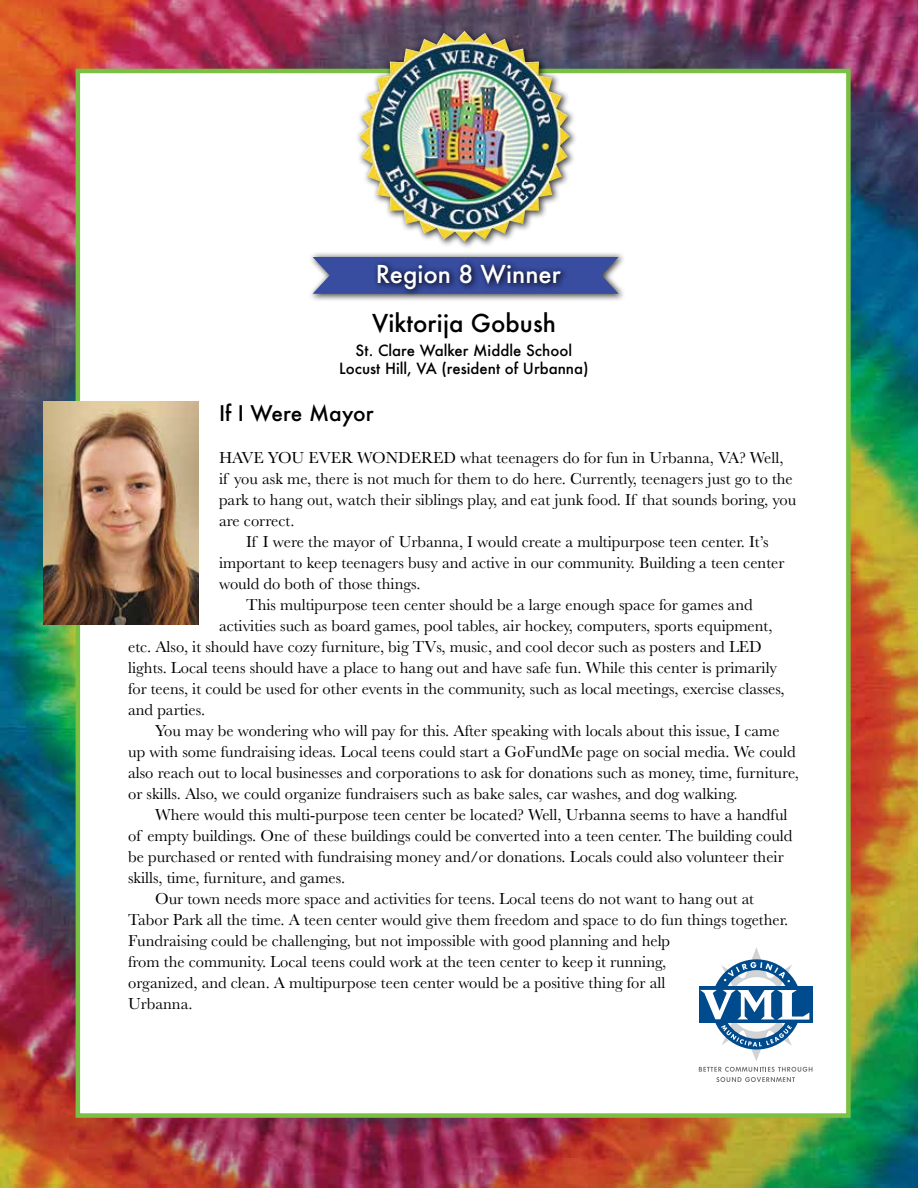
<style>
.page{position:relative;width:918px;height:1188px;background:#fff}
.page>*{position:absolute;margin:0;border:0;box-sizing:border-box;transform-origin:0 0}
.t1{font:500 24px "Futura";color:#000}
.t2{font:500 24px "Futura";color:#fff}
.t3{font:500 21px "Futura";color:#000}
.t4{font:16.5px "Baskerville";color:#000}
.t5{font:500 15px/18px "Futura";color:#000;text-align:center}
</style>
<div class="page">
<img style="left:1px;top:0;width:917px;height:1188px">
<div style="left:76px;top:69px;width:775px;height:1049px;background:#fff;border:4px solid #7ac143"></div>
<div style="left:308px;top:252px;width:319px;height:51px;background:#000;opacity:.75"></div>
<svg style="left:313px;top:257px;width:306px;height:37px;background:#4e5fa6"></svg>
<div style="left:373px;top:259px;width:196px;height:38px;background:#000;opacity:.75"></div>
<div style="left:355px;top:26px;width:223px;height:224px;background:#000;opacity:.75"></div>
<img style="left:420px;top:32px;width:44px;height:17px">
<div style="left:699px;top:986px;width:114px;height:37px;background:#004b8d"></div>
<svg style="left:700px;top:947px;width:109px;height:114px"></svg>
<svg style="left:699px;top:1067px;width:113px;height:15px"></svg>
<img style="left:43px;top:402px;width:156px;height:223px">
<h1 class="t2" style="left:376px;top:257px;width:187px">Region 8 Winner</h1>
<h1 class="t1" style="left:372px;top:306px;width:185px">Viktorija Gobush</h1>
<p class="t5" style="left:339px;top:342px;width:251px">St. Clare Walker Middle School<br>Locust Hill, VA (resident of Urbanna)</p>
<p class="t3" style="left:219px;top:398px;width:156px">If I Were Mayor</p>
<p class="t4" style="left:219px;top:447px;width:566px">HAVE YOU EVER WONDERED what teenagers do for fun in Urbanna, VA? Well,</p>
<p class="t4" style="left:219px;top:468px;width:575px">if you ask me, there is not much for them to do here. Currently, teenagers just go to the</p>
<p class="t4" style="left:219px;top:489px;width:579px">park to hang out, watch their siblings play, and eat junk food. If that sounds boring, you</p>
<p class="t4" style="left:219px;top:510px;width:77px">are correct.</p>
<p class="t4" style="left:246px;top:531px;width:524px">If I were the mayor of Urbanna, I would create a multipurpose teen center. It’s</p>
<p class="t4" style="left:219px;top:552px;width:567px">important to keep teenagers busy and active in our community. Building a teen center</p>
<p class="t4" style="left:219px;top:573px;width:203px">would do both of those things.</p>
<p class="t4" style="left:246px;top:594px;width:508px">This multipurpose teen center should be a large enough space for games and</p>
<p class="t4" style="left:219px;top:615px;width:555px">activities such as board games, pool tables, air hockey, computers, sports equipment,</p>
<p class="t4" style="left:128px;top:636px;width:635px">etc. Also, it should have cozy furniture, big TVs, music, and cool decor such as posters and LED</p>
<p class="t4" style="left:128px;top:657px;width:651px">lights. Local teens should have a place to hang out and have safe fun. While this center is primarily</p>
<p class="t4" style="left:128px;top:678px;width:658px">for teens, it could be used for other events in the community, such as local meetings, exercise classes,</p>
<p class="t4" style="left:128px;top:699px;width:79px">and parties.</p>
<p class="t4" style="left:155px;top:720px;width:626px">You may be wondering who will pay for this. After speaking with locals about this issue, I came</p>
<p class="t4" style="left:128px;top:741px;width:669px">up with some fundraising ideas. Local teens could start a GoFundMe page on social media. We could</p>
<p class="t4" style="left:128px;top:762px;width:672px">also reach out to local businesses and corporations to ask for donations such as money, time, furniture,</p>
<p class="t4" style="left:128px;top:783px;width:611px">or skills. Also, we could organize fundraisers such as bake sales, car washes, and dog walking.</p>
<p class="t4" style="left:155px;top:804px;width:634px">Where would this multi-purpose teen center be located? Well, Urbanna seems to have a handful</p>
<p class="t4" style="left:128px;top:825px;width:666px">of empty buildings. One of these buildings could be converted into a teen center. The building could</p>
<p class="t4" style="left:128px;top:846px;width:657px">be purchased or rented with fundraising money and/or donations. Locals could also volunteer their</p>
<p class="t4" style="left:128px;top:867px;width:219px">skills, time, furniture, and games.</p>
<p class="t4" style="left:155px;top:888px;width:600px">Our town needs more space and activities for teens. Local teens do not want to hang out at</p>
<p class="t4" style="left:128px;top:909px;width:662px">Tabor Park all the time. A teen center would give them freedom and space to do fun things together.</p>
<p class="t4" style="left:128px;top:930px;width:544px">Fundraising could be challenging, but not impossible with good planning and help</p>
<p class="t4" style="left:128px;top:951px;width:540px">from the community. Local teens could work at the teen center to keep it running,</p>
<p class="t4" style="left:128px;top:972px;width:539px">organized, and clean. A multipurpose teen center would be a positive thing for all</p>
<p class="t4" style="left:128px;top:993px;width:66px">Urbanna.</p>
</div>
